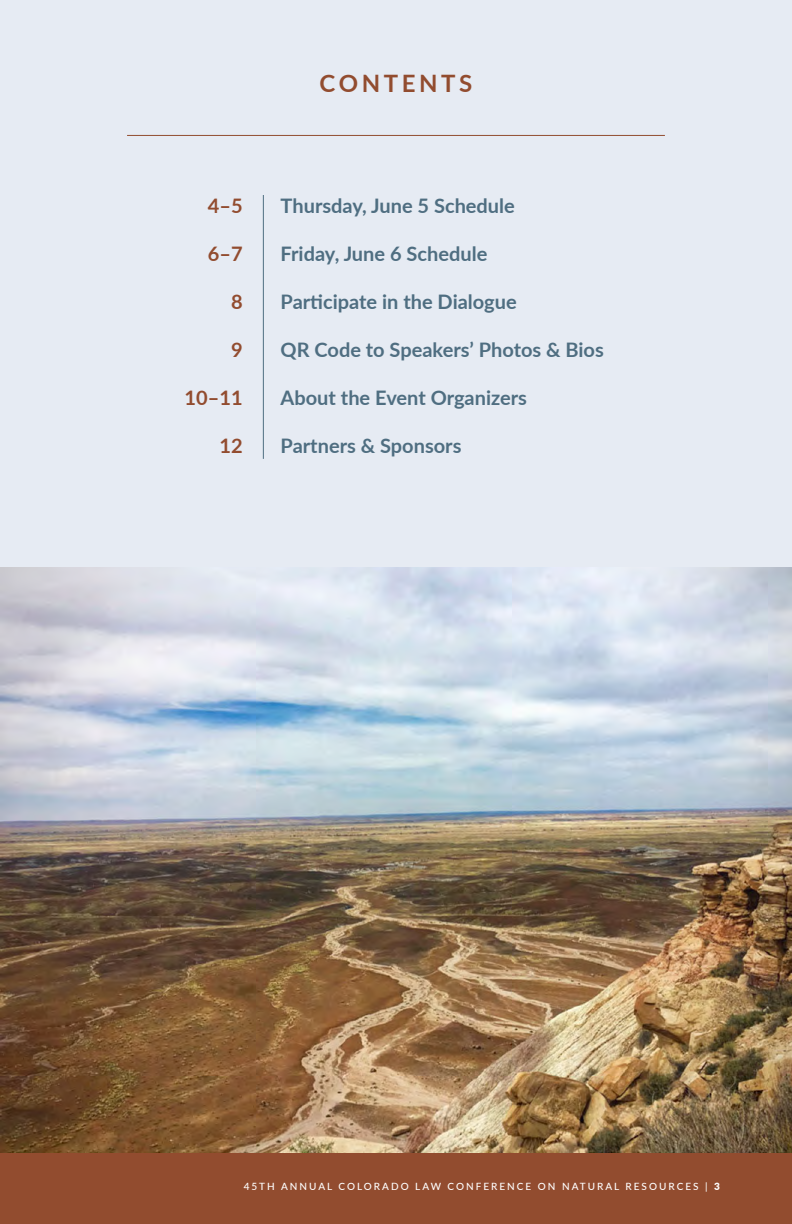
<style>
.page{position:relative;width:792px;height:1224px;background:#fff}
.page>*{position:absolute;margin:0;border:0;box-sizing:border-box;transform-origin:0 0}
.t1{font:700 24px "Lato";letter-spacing:.15em;color:#924c2f}
.t2{font:700 20px "Lato";color:#4f6e81}
.t3{font:700 20px "Lato";color:#924c2f}
.t4{font:500 10px "Lato";letter-spacing:.2em;color:#fff}
.s1{font-weight:900}
</style>
<div class="page">
<div style="left:0;top:1153px;width:792px;height:71px;background:#924c2f"></div>
<div style="left:0;top:0;width:792px;height:567px;background:#e6ebf3"></div>
<hr style="left:263px;top:195px;width:1px;height:264px;background:#4f6e81">
<img style="left:0;top:567px;width:792px;height:586px">
<hr style="left:127px;top:135px;width:538px;height:1px;background:#924c2f">
<p class="t1" style="left:320px;top:65px;width:154px">CONTENTS</p>
<p class="t3" style="left:208px;top:191px;width:36px">4–5</p>
<p class="t3" style="left:208px;top:239px;width:36px">6–7</p>
<p class="t3" style="left:231px;top:287px;width:13px">8</p>
<p class="t3" style="left:231px;top:335px;width:13px">9</p>
<p class="t3" style="left:185px;top:383px;width:59px">10–11</p>
<p class="t3" style="left:219px;top:431px;width:25px">12</p>
<p class="t2" style="left:281px;top:191px;width:236px">Thursday, June 5 Schedule</p>
<p class="t2" style="left:281px;top:239px;width:208px">Friday, June 6 Schedule</p>
<p class="t2" style="left:281px;top:287px;width:238px">Participate in the Dialogue</p>
<p class="t2" style="left:281px;top:335px;width:325px">QR Code to Speakers’ Photos &amp; Bios</p>
<p class="t2" style="left:281px;top:383px;width:248px">About the Event Organizers</p>
<p class="t2" style="left:281px;top:431px;width:182px">Partners &amp; Sponsors</p>
<p class="t4" style="left:244px;top:1179px;width:478px">45TH ANNUAL COLORADO LAW CONFERENCE ON NATURAL RESOURCES | <span class="s1">3</span></p>
</div>
